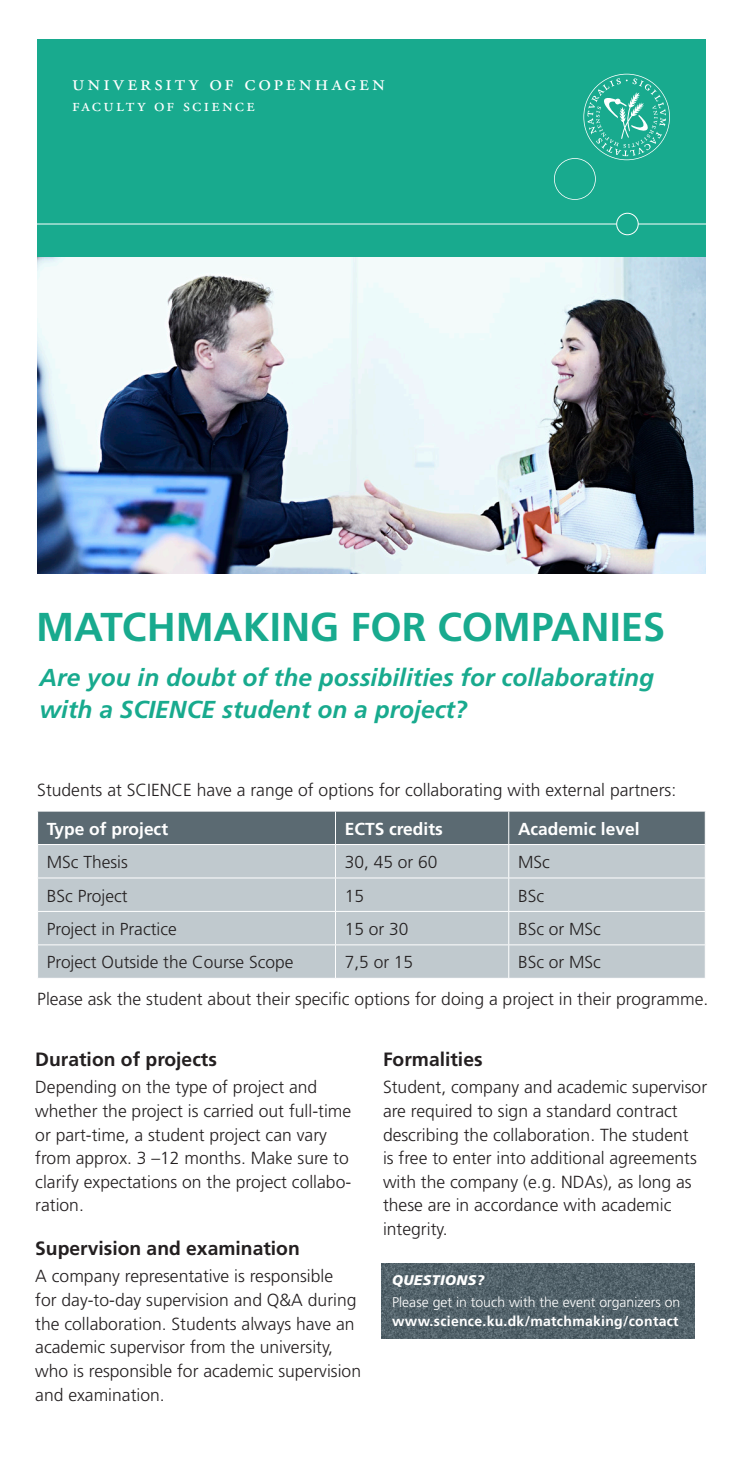
<style>
.page{position:relative;width:745px;height:1474px;background:#fff}
.page>*{position:absolute;margin:0;border:0;box-sizing:border-box;transform-origin:0 0}
.t1{font:700 40.25px "Frutiger";color:#18aa8e}
.t2{font:italic 700 24.5px/31.5px "Frutiger";color:#18aa8e}
.t3{font:22.22px "Adobe Garamond Pro";letter-spacing:.13em;color:#fff}
.t4{font:700 19.25px "Frutiger";color:#231f20}
.t5{font:18.55px "Adobe Garamond Pro";letter-spacing:.12em;color:#fff}
.t6{font:300 17.5px/23.6px "Frutiger";color:#231f20}
.t7{font:300 17.32px "Frutiger";color:#231f20}
.t8{font:700 17.32px "Frutiger";color:#fff}
.t9{font:300 14px "Frutiger";color:#fff}
.t10{font:700 14px "Frutiger";letter-spacing:.02em;color:#fff}
.t11{font:italic 900 14px "Frutiger";letter-spacing:.03em;color:#fff}
</style>
<div class="page">
<div style="left:38px;top:811px;width:666px;height:33px;background:#5b6a72"></div>
<div style="left:38px;top:845px;width:666px;height:133px;background:#c0c9ce"></div>
<hr style="left:335px;top:844px;width:1px;height:33px;background:#fff">
<hr style="left:508px;top:844px;width:1px;height:33px;background:#fff">
<hr style="left:37px;top:877px;width:298px;height:1px;background:#fff">
<hr style="left:335px;top:877px;width:173px;height:1px;background:#fff">
<hr style="left:335px;top:878px;width:1px;height:33px;background:#fff">
<hr style="left:508px;top:877px;width:197px;height:1px;background:#fff">
<hr style="left:508px;top:878px;width:1px;height:33px;background:#fff">
<hr style="left:37px;top:911px;width:298px;height:1px;background:#fff">
<hr style="left:335px;top:911px;width:173px;height:1px;background:#fff">
<hr style="left:335px;top:911px;width:1px;height:33px;background:#fff">
<hr style="left:508px;top:911px;width:197px;height:1px;background:#fff">
<hr style="left:508px;top:911px;width:1px;height:33px;background:#fff">
<hr style="left:37px;top:944px;width:298px;height:1px;background:#fff">
<hr style="left:335px;top:944px;width:173px;height:1px;background:#fff">
<hr style="left:335px;top:945px;width:1px;height:33px;background:#fff">
<hr style="left:508px;top:944px;width:197px;height:1px;background:#fff">
<hr style="left:508px;top:945px;width:1px;height:33px;background:#fff">
<hr style="left:335px;top:811px;width:1px;height:33px;background:#fff">
<hr style="left:508px;top:811px;width:1px;height:33px;background:#fff">
<img style="left:381px;top:1263px;width:312px;height:75px">
<img style="left:37px;top:257px;width:668px;height:316px">
<div style="left:37px;top:40px;width:668px;height:217px;background:#18aa8e"></div>
<hr style="left:32px;top:224px;width:584px;height:1px;background:#fff">
<hr style="left:637px;top:224px;width:90px;height:1px;background:#fff">
<svg style="left:554px;top:74px;width:115px;height:126px"></svg>
<div style="left:616px;top:213px;width:22px;height:22px;border:1px solid #fff;border-radius:50%"></div>
<p class="t3" style="left:72px;top:69px;width:314px">university of copenhagen</p>
<p class="t5" style="left:72px;top:94px;width:184px">faculty of science</p>
<p class="t1" style="left:36px;top:603px;width:630px">MATCHMAKING FOR COMPANIES</p>
<p class="t2" style="left:39px;top:662px;width:615px">Are you in doubt of the possibilities for collaborating with a SCIENCE student on a project?</p>
<p class="t6" style="left:37px;top:778px;width:640px">Students at SCIENCE have a range of options for collaborating with external partners:</p>
<p class="t8" style="left:47px;top:818px;width:123px">Type of project</p>
<p class="t8" style="left:344px;top:818px;width:99px">ECTS credits</p>
<p class="t8" style="left:517px;top:818px;width:123px">Academic level</p>
<p class="t7" style="left:47px;top:852px;width:82px">MSc Thesis</p>
<p class="t7" style="left:344px;top:852px;width:94px">30, 45 or 60</p>
<p class="t7" style="left:517px;top:852px;width:33px">MSc</p>
<p class="t7" style="left:47px;top:885px;width:82px">BSc Project</p>
<p class="t7" style="left:344px;top:885px;width:21px">15</p>
<p class="t7" style="left:517px;top:885px;width:28px">BSc</p>
<p class="t7" style="left:47px;top:919px;width:131px">Project in Practice</p>
<p class="t7" style="left:344px;top:919px;width:65px">15 or 30</p>
<p class="t7" style="left:517px;top:919px;width:84px">BSc or MSc</p>
<p class="t7" style="left:47px;top:952px;width:248px">Project Outside the Course Scope</p>
<p class="t7" style="left:344px;top:952px;width:70px">7,5 or 15</p>
<p class="t7" style="left:517px;top:952px;width:84px">BSc or MSc</p>
<p class="t6" style="left:37px;top:987px;width:672px">Please ask the student about their specific options for doing a project in their programme.</p>
<p class="t4" style="left:35px;top:1048px;width:183px">Duration of projects</p>
<p class="t6" style="left:35px;top:1075px;width:317px">Depending on the type of project and whether the project is carried out full-time or part-time, a student project can vary from approx. 3 –12 months. Make sure to clarify expectations on the project collabo&shy;ration.</p>
<p class="t4" style="left:35px;top:1237px;width:266px">Supervision and examination</p>
<p class="t6" style="left:35px;top:1264px;width:327px">A company representative is responsible<br>for day-to-day supervision and Q&amp;A during the collaboration. Students always have an academic supervisor from the university, who is responsible for academic supervision and examination.</p>
<p class="t4" style="left:383px;top:1048px;width:101px">Formalities</p>
<p class="t6" style="left:383px;top:1075px;width:325px">Student, company and academic supervisor are required to sign a standard contract describing the collaboration. The student<br>is free to enter into additional agreements with the company (e.g. NDAs), as long as these are in accordance with academic integrity.</p>
<p class="t11" style="left:392px;top:1271px;width:94px">QUESTIONS?</p>
<p class="t9" style="left:392px;top:1293px;width:289px">Please get in touch with the event organizers on</p>
<p class="t10" style="left:392px;top:1312px;width:288px">www.science.ku.dk/matchmaking/contact</p>
</div>
